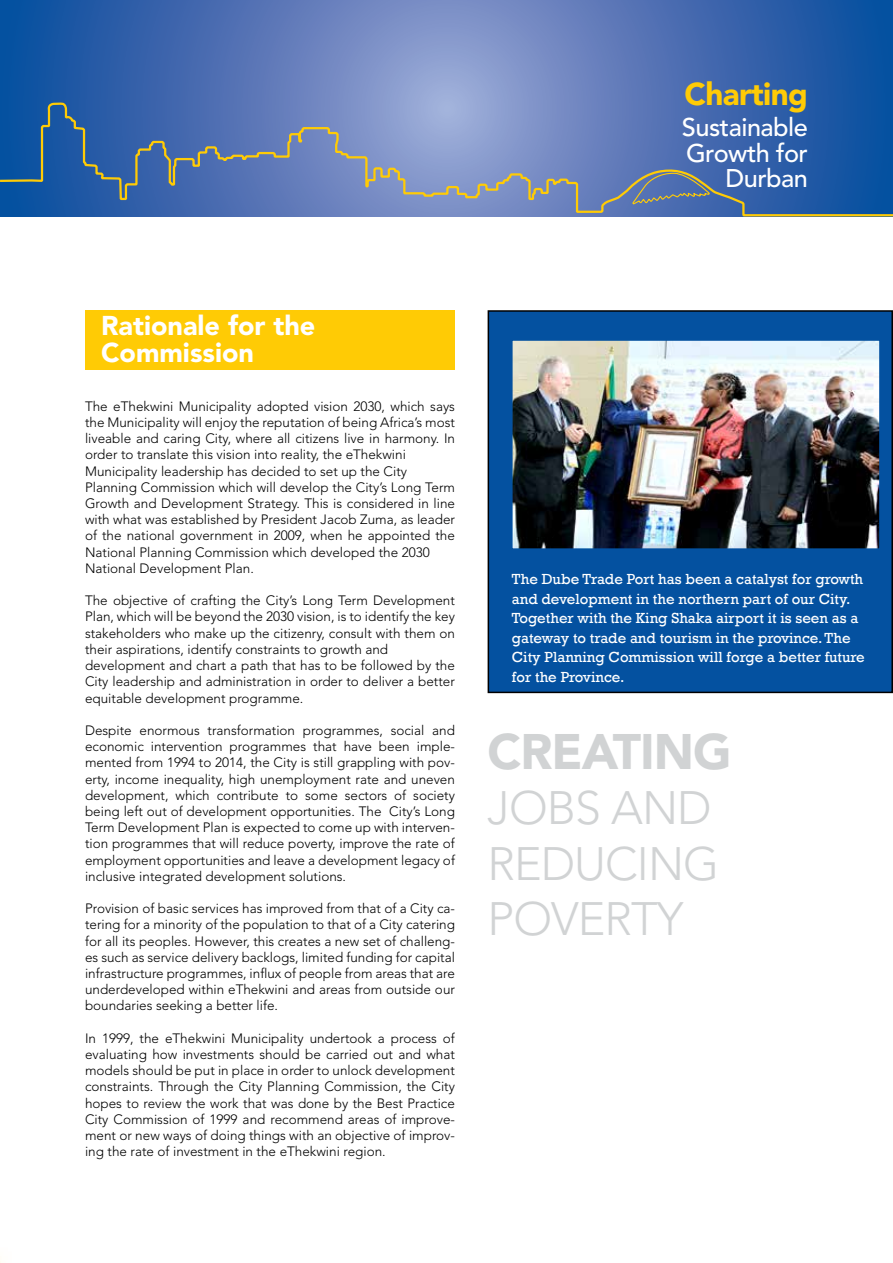
<style>
.page{position:relative;width:893px;height:1263px;background:#fff}
.page>*{position:absolute;margin:0;border:0;box-sizing:border-box;transform-origin:0 0}
.t1{font:900 49.5px "Avenir";letter-spacing:-.02em;color:#d1d3d4}
.t2{font:300 46.5px/55.5px "Avenir";letter-spacing:-.02em;color:#d1d3d4}
.t3{font:900 31.35px "Avenir";letter-spacing:-.02em;color:#ffcb05}
.t4{font:900 27px/27px "Avenir";color:#fff}
.t5{font:500 25.35px/25.5px "Avenir";letter-spacing:-.02em;color:#fff;text-align:right}
.t6{font:15px/19.5px "Rockwell";color:#fff}
.t7{font:300 13.5px/16.2px "Avenir";color:#000;text-align:justify}
</style>
<div class="page">
<div style="left:488px;top:311px;width:404px;height:381px;background:#0451a0"></div>
<div style="left:488px;top:310px;width:405px;height:383px;border:2px solid #000"></div>
<div style="left:85px;top:310px;width:370px;height:60px;background:#ffcb05"></div>
<svg style="left:0;top:0;width:893px;height:101px;background:#4d72b4"></svg>
<svg style="left:0;top:101px;width:893px;height:116px;background:#5375af"></svg>
<svg style="left:631px;top:172px;width:80px;height:33px;background:#667a98"></svg>
<img style="left:514px;top:342px;width:364px;height:205px">
<div style="left:512px;top:340px;width:368px;height:209px;border:1px solid #0451a0"></div>
<h3 class="t3" style="left:684px;top:75px;width:125px">Charting</h3>
<h3 class="t5" style="left:682px;top:115px;width:128px">Sustainable<br>Growth for<br>Durban</h3>
<h3 class="t4" style="left:101px;top:312px;width:216px">Rationale for the<br>Commission</h3>
<p class="t7" style="left:85px;top:398px;width:371px;text-align:left">The eThekwini Municipality adopted vision 2030, which says the Municipality will enjoy the reputation of being Africa’s most liveable and caring City, where all citizens live in harmony. In order to translate this vision into reality, the eThekwini Municipality leadership has decided to set up the City Planning Commission which will develop the City’s Long Term Growth and Development Strategy. This is considered in line with what was established by President Jacob Zuma, as leader of the national government in 2009, when he appointed the National Planning Commission which developed the 2030<br>National Development Plan.</p>
<p class="t7" style="left:85px;top:592px;width:371px;text-align:left">The objective of crafting the City’s Long Term Development Plan, which will be beyond the 2030 vision, is to identify the key stakeholders who make up the citizenry, consult with them on their aspirations, identify constraints to growth and development and chart a path that has to be followed by the City leadership and administration in order to deliver a better equitable development programme.</p>
<p class="t7" style="left:85px;top:722px;width:372px">Despite enormous transformation programmes, social and economic intervention programmes that have been imple&shy;mented from 1994 to 2014, the City is still grappling with pov&shy;erty, income inequality, high unemployment rate and uneven development, which contribute to some sectors of society being left out of development opportunities. The City’s Long Term Development Plan is expected to come up with interven&shy;tion programmes that will reduce poverty, improve the rate of employment opportunities and leave a development legacy of inclusive integrated development solutions.</p>
<p class="t7" style="left:85px;top:900px;width:371px">Provision of basic services has improved from that of a City ca&shy;tering for a minority of the population to that of a City catering for all its peoples. However, this creates a new set of challeng&shy;es such as service delivery backlogs, limited funding for capital infrastructure programmes, influx of people from areas that are underdeveloped within eThekwini and areas from outside our boundaries seeking a better life.</p>
<p class="t7" style="left:85px;top:1030px;width:372px">In 1999, the eThekwini Municipality undertook a process of evaluating how investments should be carried out and what models should be put in place in order to unlock development constraints. Through the City Planning Commission, the City hopes to review the work that was done by the Best Practice City Commission of 1999 and recommend areas of improve&shy;ment or new ways of doing things with an objective of improv&shy;ing the rate of investment in the eThekwini region.</p>
<p class="t6" style="left:512px;top:570px;width:354px">The Dube Trade Port has been a catalyst for growth and development in the northern part of our City.<br>Together with the King Shaka airport it is seen as a gateway to trade and tourism in the province. The City Planning Commission will forge a better future for the Province.</p>
<h1 class="t1" style="left:488px;top:722px;width:245px">CREATING</h1>
<h2 class="t2" style="left:488px;top:780px;width:233px">JOBS AND<br>REDUCING<br>POVERTY</h2>
</div>
